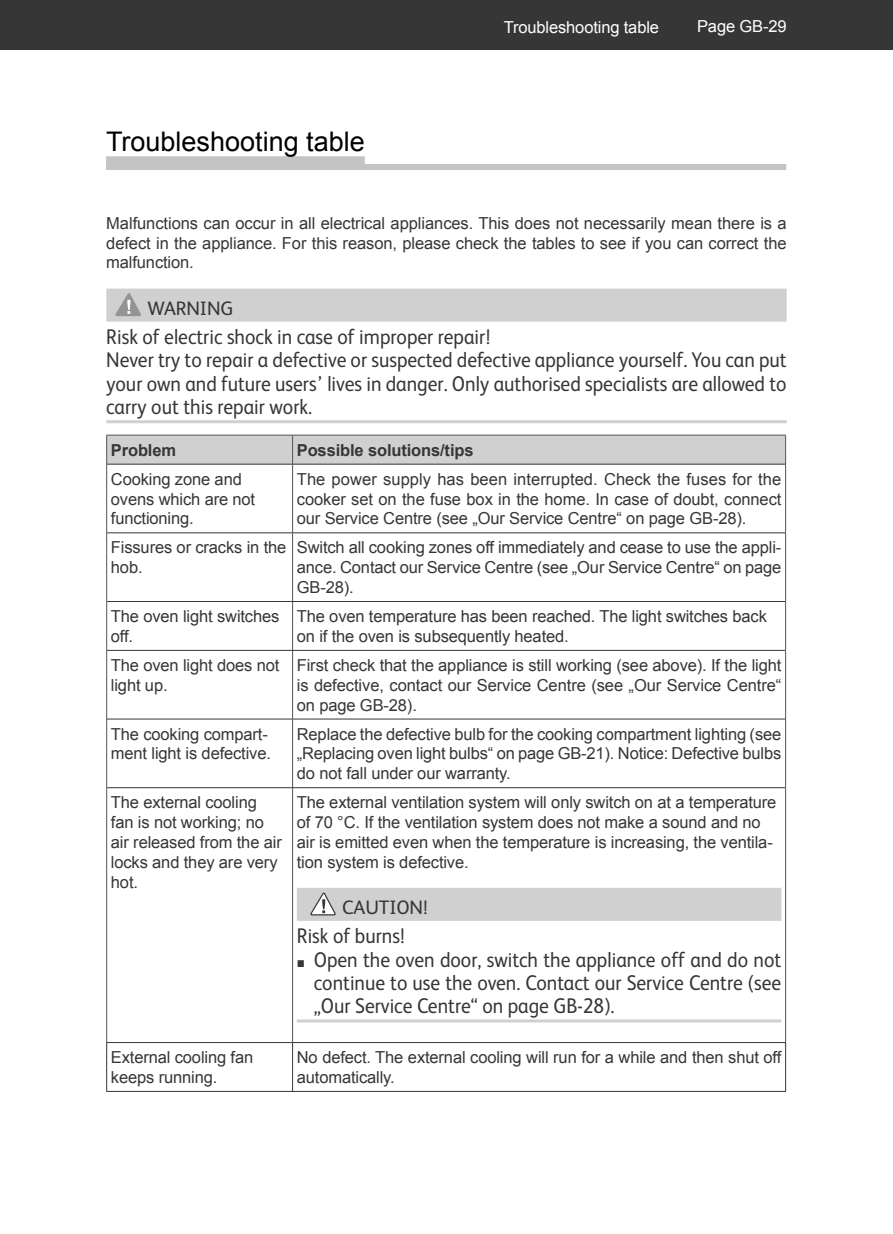
<style>
.page{position:relative;width:893px;height:1234px;background:#fff}
.page>*{position:absolute;margin:0;border:0;box-sizing:border-box;transform-origin:0 0}
.t1{font:27px "Arial";color:#000}
.t2{font:21.3px/23.4px "FS Albert";color:#363636;scale:.92 1}
.t3{font:19.5px "FS Albert";letter-spacing:-.005em;color:#363636}
.t4{font:16.5px/19.8px "Arial";letter-spacing:-.01em;color:#363636}
.t5{font:16.5px "Arial";letter-spacing:-.01em;color:#fff}
.t6{font:700 16.5px "Arial";letter-spacing:-.01em;color:#363636}
.s1{font-family:"Arial";font-size:14.7px}
</style>
<div class="page">
<div style="left:0;top:0;width:893px;height:50px;background:#363636"></div>
<div style="left:106px;top:288px;width:681px;height:33px;background:#d0d0d0"></div>
<hr style="left:106px;top:420px;width:681px;height:3px;background:#d0d0d0">
<svg style="left:116px;top:293px;width:25px;height:24px"></svg>
<hr style="left:106px;top:434px;width:187px;height:1px;background:#545454">
<hr style="left:293px;top:434px;width:493px;height:1px;background:#545454">
<div style="left:106px;top:435px;width:680px;height:29px;background:#d0d0d0"></div>
<hr style="left:106px;top:464px;width:1px;height:68px;background:#545454">
<hr style="left:292px;top:464px;width:1px;height:68px;background:#545454">
<hr style="left:785px;top:464px;width:1px;height:68px;background:#545454">
<hr style="left:106px;top:532px;width:1px;height:69px;background:#545454">
<hr style="left:292px;top:533px;width:1px;height:68px;background:#545454">
<hr style="left:785px;top:532px;width:1px;height:69px;background:#545454">
<hr style="left:106px;top:601px;width:1px;height:49px;background:#545454">
<hr style="left:292px;top:601px;width:1px;height:49px;background:#545454">
<hr style="left:785px;top:601px;width:1px;height:49px;background:#545454">
<hr style="left:106px;top:650px;width:1px;height:69px;background:#545454">
<hr style="left:292px;top:650px;width:1px;height:68px;background:#545454">
<hr style="left:785px;top:650px;width:1px;height:69px;background:#545454">
<hr style="left:106px;top:719px;width:1px;height:68px;background:#545454">
<hr style="left:292px;top:719px;width:1px;height:68px;background:#545454">
<hr style="left:785px;top:719px;width:1px;height:68px;background:#545454">
<hr style="left:106px;top:787px;width:1px;height:254px;background:#545454">
<hr style="left:292px;top:788px;width:1px;height:253px;background:#545454">
<hr style="left:785px;top:787px;width:1px;height:254px;background:#545454">
<hr style="left:107px;top:601px;width:678px;height:1px;background:#363636">
<hr style="left:107px;top:650px;width:678px;height:1px;background:#363636">
<hr style="left:107px;top:718px;width:678px;height:1px;background:#363636">
<hr style="left:107px;top:787px;width:678px;height:1px;background:#363636">
<hr style="left:106px;top:1041px;width:187px;height:1px;background:#363636">
<hr style="left:106px;top:1042px;width:1px;height:48px;background:#363636">
<hr style="left:293px;top:1041px;width:493px;height:1px;background:#363636">
<hr style="left:292px;top:1042px;width:1px;height:48px;background:#363636">
<hr style="left:785px;top:1042px;width:1px;height:48px;background:#363636">
<hr style="left:106px;top:1090px;width:680px;height:1px;background:#363636">
<hr style="left:107px;top:463px;width:678px;height:1px;background:#363636">
<hr style="left:107px;top:532px;width:678px;height:1px;background:#363636">
<div style="left:297px;top:887px;width:484px;height:33px;background:#d0d0d0"></div>
<hr style="left:297px;top:1019px;width:484px;height:3px;background:#d0d0d0">
<svg style="left:311px;top:892px;width:25px;height:23px"></svg>
<div style="left:106px;top:156px;width:259px;height:12px;background:#c4c4c4"></div>
<div style="left:106px;top:164px;width:680px;height:6px;background:#c4c4c4"></div>
<h1 class="t1" style="left:106px;top:127px;width:260px">Troubleshooting table</h1>
<p class="t5" style="left:504px;top:18px;width:157px">Troubleshooting table</p>
<p class="t5" style="left:697px;top:17px;width:91px">Page GB-29</p>
<p class="t4" style="left:106px;top:213px;width:682px;text-align:justify">Malfunctions can occur in all electrical appliances. This does not necessarily mean there is a defect in the appliance. For this reason, please check the tables to see if you can correct the malfunction.</p>
<p class="t3" style="left:148px;top:301px;width:87px">WARNING</p>
<p class="t2" style="left:106px;top:326px;width:741px">Risk of electric shock in case of improper repair!<br>Never try to repair a defective or suspected defective appliance yourself. You can put your own and future users’ lives in danger. Only authorised specialists are allowed to carry out this repair work.</p>
<p class="t6" style="left:111px;top:440px;width:67px">Problem</p>
<p class="t6" style="left:297px;top:440px;width:178px">Possible solutions/tips</p>
<p class="t4" style="left:111px;top:469px;width:146px">Cooking zone and ovens which are not functioning.</p>
<p class="t4" style="left:297px;top:469px;width:486px;text-align:justify">The power supply has been interrupted. Check the fuses for the cooker set on the fuse box in the home. In case of doubt, connect our Service Centre (see „Our Service Centre“ on page GB-28).</p>
<p class="t4" style="left:111px;top:537px;width:177px">Fissures or cracks in the hob.</p>
<p class="t4" style="left:297px;top:537px;width:486px;text-align:justify">Switch all cooking zones off immediately and cease to use the appli&shy;ance. Contact our Service Centre (see „Our Service Centre“ on page GB-28).</p>
<p class="t4" style="left:111px;top:606px;width:170px">The oven light switches off.</p>
<p class="t4" style="left:297px;top:606px;width:472px">The oven temperature has been reached. The light switches back on if the oven is subsequently heated.</p>
<p class="t4" style="left:111px;top:655px;width:170px">The oven light does not light up.</p>
<p class="t4" style="left:297px;top:655px;width:486px;text-align:justify">First check that the appliance is still working (see above). If the light is defective, contact our Service Centre (see „Our Service Centre“ on page GB-28).</p>
<p class="t4" style="left:111px;top:723px;width:162px">The cooking compart&shy;ment light is defective.</p>
<p class="t4" style="left:297px;top:723px;width:486px;text-align:justify">Replace the defective bulb for the cooking compartment lighting (see „Replacing oven light bulbs“ on page GB-21). Notice: Defective bulbs do not fall under our warranty.</p>
<p class="t4" style="left:111px;top:792px;width:172px">The external cooling fan is not working; no air released from the air locks and they are very hot.</p>
<p class="t4" style="left:297px;top:792px;width:481px">The external ventilation system will only switch on at a temperature of 70 °C. If the ventilation system does not make a sound and no air is emitted even when the temperature is increasing, the ventila&shy;tion system is defective.</p>
<p class="t3" style="left:342px;top:900px;width:87px">CAUTION!</p>
<p class="t2" style="left:297px;top:925px;width:119px">Risk of burns!</p>
<p class="t2" style="left:314px;top:949px;width:510px;text-align:justify;text-indent:-17px"><span class="s1">■</span> Open the oven door, switch the appliance off and do not continue to use the oven. Contact our Service Centre (see „Our Service Centre“ on page GB-28).</p>
<p class="t4" style="left:111px;top:1047px;width:144px">External cooling fan keeps running.</p>
<p class="t4" style="left:297px;top:1047px;width:486px">No defect. The external cooling will run for a while and then shut off automatically.</p>
</div>
